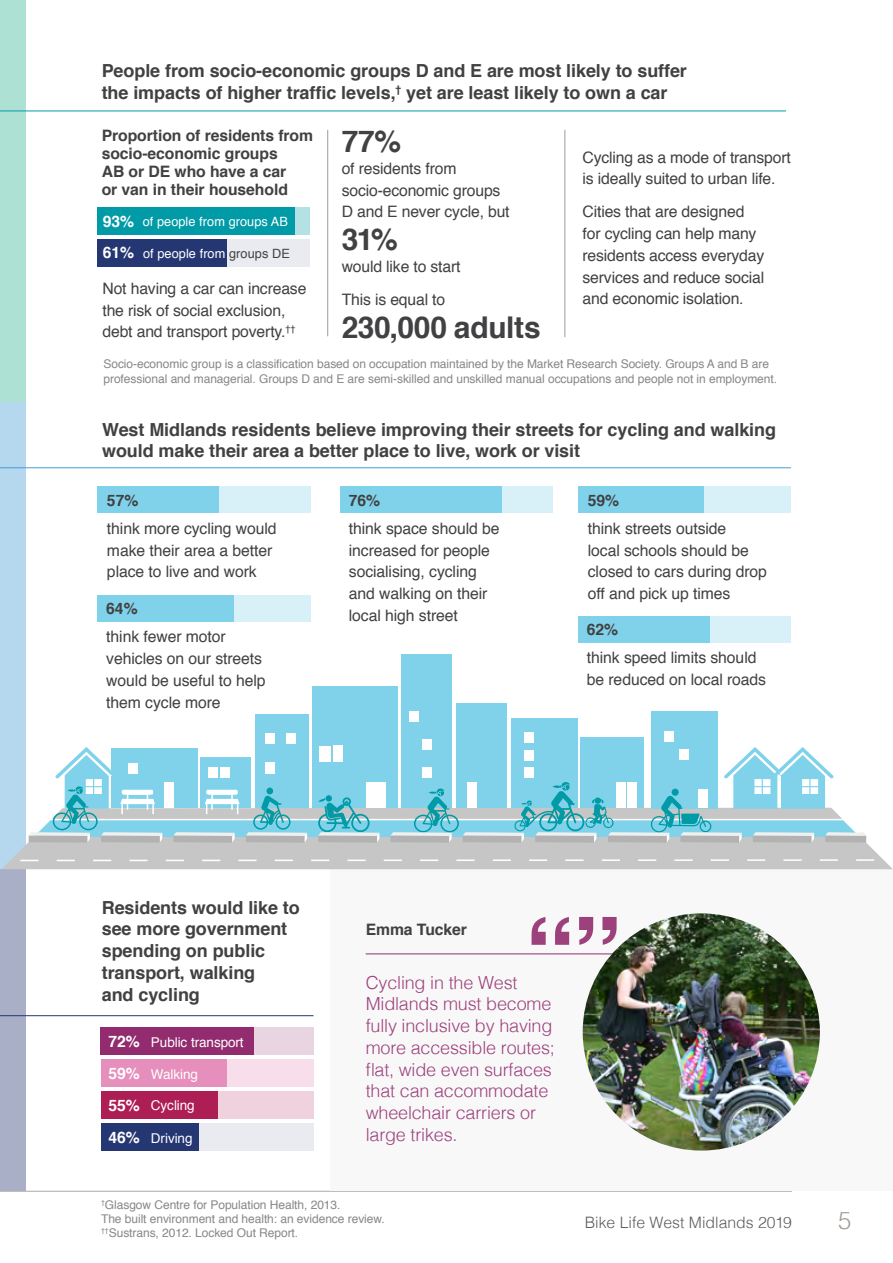
<style>
.page{position:relative;width:893px;height:1263px;background:#fff}
.page>*{position:absolute;margin:0;border:0;box-sizing:border-box;transform-origin:0 0}
.t1{font:700 30px "Helvetica";letter-spacing:-.01em;color:#414042}
.t2{font:300 24px "Helvetica";color:#a39a94}
.t3{font:700 18px/21.8px "Helvetica";letter-spacing:-.005em;color:#414042}
.t4{font:300 18px/21.8px "Helvetica";letter-spacing:-.01em;color:#9d417d}
.t5{font:15.75px/21.8px "Helvetica";letter-spacing:-.005em;color:#414042}
.t6{font:700 15.75px/18px "Helvetica";letter-spacing:-.005em;color:#414042}
.t7{font:300 15.75px "Helvetica";color:#5e5d5e}
.t8{font:700 15.75px "Helvetica";color:#fff}
.t9{font:13.5px "Helvetica";letter-spacing:-.005em;color:#fff}
.t10{font:12.75px "Helvetica";letter-spacing:.005em;color:#fff}
.t11{font:12px/14.4px "Helvetica";letter-spacing:-.005em;color:#878787}
.s1{font-weight:700;font-size:15.75px}
.s2{color:#414042}
</style>
<div class="page">
<div style="left:0;top:0;width:26px;height:402px;background:#ade1d3"></div>
<div style="left:0;top:402px;width:26px;height:467px;background:#b5d8ef"></div>
<div style="left:0;top:869px;width:26px;height:322px;background:#a8afc7"></div>
<hr style="left:0;top:1191px;width:792px;height:1px;background:#b3b2b2">
<div style="left:330px;top:869px;width:563px;height:322px;background:#f8f8f8"></div>
<hr style="left:0;top:1015px;width:314px;height:1px;background:#253773">
<div style="left:497px;top:486px;width:56px;height:27px;background:#d8f1f9"></div>
<div style="left:340px;top:486px;width:162px;height:27px;background:#7fd2ea"></div>
<div style="left:234px;top:595px;width:76px;height:26px;background:#d8f1f9"></div>
<div style="left:98px;top:595px;width:136px;height:26px;background:#7fd2ea"></div>
<div style="left:217px;top:486px;width:93px;height:27px;background:#d8f1f9"></div>
<div style="left:98px;top:486px;width:121px;height:27px;background:#7fd2ea"></div>
<div style="left:170px;top:240px;width:140px;height:27px;background:#e9ebf1"></div>
<div style="left:97px;top:240px;width:130px;height:27px;background:#253773"></div>
<div style="left:197px;top:207px;width:113px;height:28px;background:#b3e1e4"></div>
<div style="left:97px;top:207px;width:198px;height:28px;background:#009ba7"></div>
<div style="left:580px;top:738px;width:64px;height:70px;background:#7fd2ea"></div>
<div style="left:312px;top:686px;width:86px;height:133px;background:#7fd2ea"></div>
<div style="left:511px;top:718px;width:67px;height:91px;background:#7fd2ea"></div>
<div style="left:255px;top:714px;width:53px;height:94px;background:#7fd2ea"></div>
<div style="left:456px;top:703px;width:51px;height:106px;background:#7fd2ea"></div>
<div style="left:319px;top:745px;width:12px;height:16px;background:#fff"></div>
<div style="left:524px;top:732px;width:10px;height:11px;background:#fff"></div>
<div style="left:333px;top:745px;width:10px;height:16px;background:#fff"></div>
<div style="left:265px;top:733px;width:10px;height:11px;background:#fff"></div>
<div style="left:286px;top:733px;width:9px;height:11px;background:#fff"></div>
<div style="left:401px;top:654px;width:51px;height:154px;background:#7fd2ea"></div>
<div style="left:409px;top:711px;width:10px;height:11px;background:#fff"></div>
<div style="left:422px;top:739px;width:9px;height:11px;background:#fff"></div>
<div style="left:651px;top:712px;width:66px;height:97px;background:#7fd2ea"></div>
<div style="left:664px;top:732px;width:10px;height:10px;background:#fff"></div>
<svg style="left:2px;top:747px;width:891px;height:122px"></svg>
<div style="left:699px;top:486px;width:92px;height:27px;background:#d8f1f9"></div>
<div style="left:578px;top:486px;width:126px;height:27px;background:#7fd2ea"></div>
<div style="left:695px;top:616px;width:96px;height:27px;background:#d8f1f9"></div>
<div style="left:578px;top:616px;width:132px;height:27px;background:#7fd2ea"></div>
<hr style="left:0;top:111px;width:786px;height:1px;background:#009ba7">
<hr style="left:366px;top:953px;width:251px;height:1px;background:#922c6f">
<img style="left:583px;top:913px;width:237px;height:237px;border-radius:119px">
<svg style="left:579px;top:917px;width:38px;height:28px"></svg>
<svg style="left:532px;top:917px;width:37px;height:28px"></svg>
<div style="left:233px;top:1028px;width:81px;height:27px;background:#e9d5e2"></div>
<div style="left:101px;top:1028px;width:153px;height:27px;background:#922c6f"></div>
<div style="left:158px;top:1124px;width:156px;height:27px;background:#e9ebf1"></div>
<div style="left:101px;top:1124px;width:98px;height:27px;background:#253773"></div>
<div style="left:211px;top:1092px;width:103px;height:27px;background:#efd2dd"></div>
<div style="left:101px;top:1092px;width:117px;height:27px;background:#ad1e54"></div>
<div style="left:220px;top:1060px;width:94px;height:27px;background:#f8ddeb"></div>
<div style="left:101px;top:1060px;width:125px;height:27px;background:#e68ebc"></div>
<hr style="left:0;top:467px;width:791px;height:1px;background:#459dd7">
<hr style="left:327px;top:130px;width:1px;height:206px;background:#a39a94">
<hr style="left:564px;top:130px;width:1px;height:207px;background:#a39a94">
<p class="t3" style="left:102px;top:60px;width:587px">People from socio-economic groups D and E are most likely to suffer the impacts of higher traffic levels,<sup>†</sup> yet are least likely to own a car</p>
<p class="t6" style="left:102px;top:127px;width:213px">Proportion of residents from socio-economic groups<br>AB or DE who have a car<br>or van in their household</p>
<h1 class="t1" style="left:342px;top:117px;width:61px">77%</h1>
<p class="t5" style="left:342px;top:158px;width:169px">of residents from socio-economic groups<br>D and E never cycle, but</p>
<h1 class="t1" style="left:342px;top:215px;width:57px">31%</h1>
<p class="t5" style="left:342px;top:250px;width:120px;line-height:33px">would like to start<br>This is equal to</p>
<h1 class="t1" style="left:342px;top:303px;width:201px">230,000 adults</h1>
<p class="t10" style="left:103px;top:212px;width:187px"><span class="s1">93%</span> of people from groups AB</p>
<p class="t10" style="left:103px;top:243px;width:188px"><span class="s1">61%</span> of people from <span class="s2">groups DE</span></p>
<p class="t5" style="left:102px;top:278px;width:205px">Not having a car can increase the risk of social exclusion, debt and transport poverty.<sup>††</sup></p>
<p class="t5" style="left:583px;top:147px;width:210px">Cycling as a mode of transport is ideally suited to urban life.</p>
<p class="t5" style="left:583px;top:201px;width:183px">Cities that are designed for cycling can help many residents access everyday services and reduce social and economic isolation.</p>
<p class="t11" style="left:103px;top:357px;width:675px">Socio-economic group is a classification based on occupation maintained by the Market Research Society. Groups A and B are professional and managerial. Groups D and E are semi-skilled and unskilled manual occupations and people not in employment.</p>
<p class="t3" style="left:102px;top:419px;width:675px">West Midlands residents believe improving their streets for cycling and walking would make their area a better place to live, work or visit</p>
<p class="t6" style="left:349px;top:491px;width:33px">76%</p>
<p class="t5" style="left:349px;top:518px;width:152px">think space should be increased for people socialising, cycling and walking on their local high street</p>
<p class="t6" style="left:588px;top:491px;width:33px">59%</p>
<p class="t5" style="left:588px;top:518px;width:181px">think streets outside<br>local schools should be closed to cars during drop off and pick up times</p>
<p class="t6" style="left:107px;top:491px;width:33px">57%</p>
<p class="t5" style="left:107px;top:518px;width:171px">think more cycling would make their area a better place to live and work</p>
<p class="t6" style="left:106px;top:600px;width:33px">64%</p>
<p class="t5" style="left:106px;top:626px;width:161px">think fewer motor vehicles on our streets would be useful to help them cycle more</p>
<p class="t6" style="left:587px;top:621px;width:33px">62%</p>
<p class="t5" style="left:587px;top:647px;width:181px">think speed limits should be reduced on local roads</p>
<p class="t3" style="left:102px;top:897px;width:200px">Residents would like to see more government spending on public transport, walking<br>and cycling</p>
<p class="t8" style="left:108px;top:1029px;width:33px">72%</p>
<p class="t9" style="left:151px;top:1032px;width:94px">Public transport</p>
<p class="t9" style="left:108px;top:1064px;width:91px"><span class="s1">59%</span> Walking</p>
<p class="t8" style="left:108px;top:1093px;width:33px">55%</p>
<p class="t8" style="left:108px;top:1125px;width:33px">46%</p>
<p class="t9" style="left:151px;top:1095px;width:45px">Cycling</p>
<p class="t9" style="left:151px;top:1128px;width:43px">Driving</p>
<p class="t6" style="left:366px;top:921px;width:103px">Emma Tucker</p>
<p class="t4" style="left:366px;top:970px;width:191px">Cycling in the West<br>Midlands must become fully inclusive by having more accessible routes; flat, wide even surfaces that can accommodate wheelchair carriers or large trikes.</p>
<p class="t11" style="left:101px;top:1197px;width:285px"><sup>†</sup>Glasgow Centre for Population Health, 2013.<br>The built environment and health: an evidence review. <sup>††</sup>Sustrans, 2012. Locked Out Report.</p>
<p class="t7" style="left:585px;top:1209px;width:209px">Bike Life West Midlands 2019</p>
<h2 class="t2" style="left:838px;top:1200px;width:15px">5</h2>
</div>
